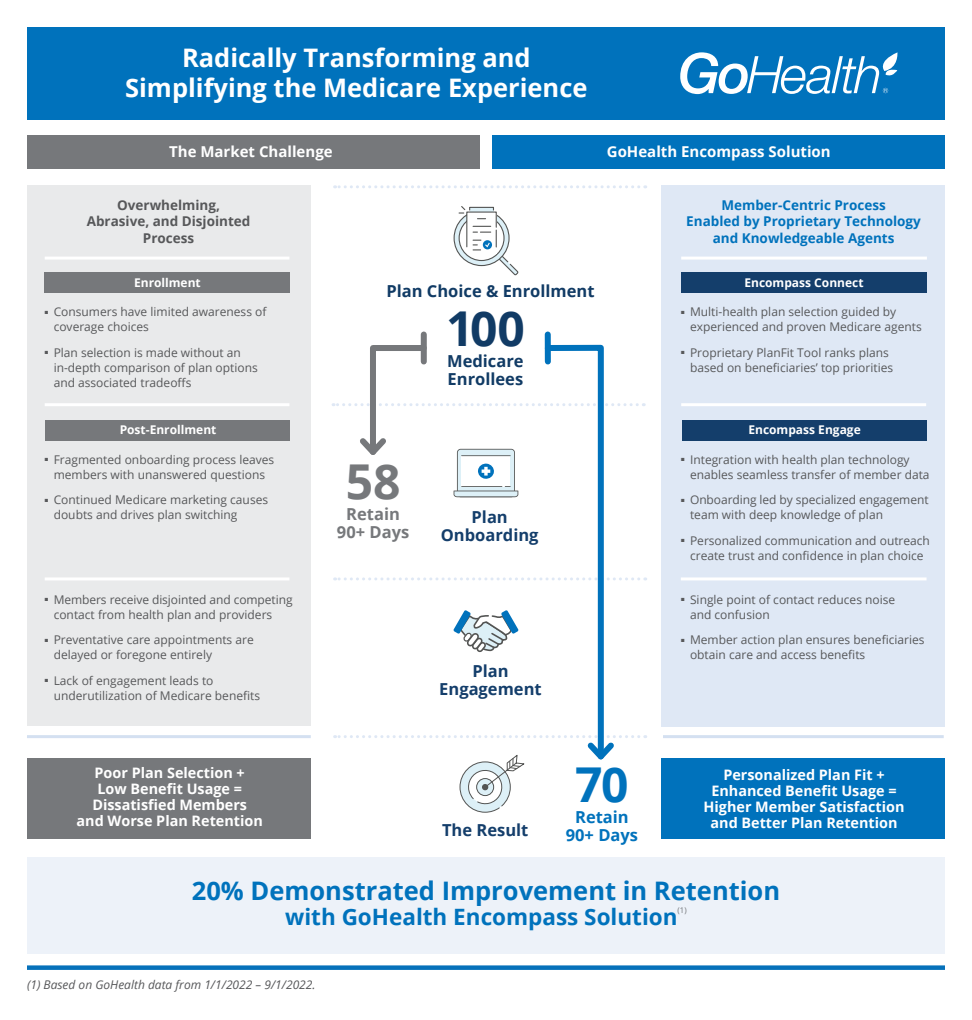
<style>
.page{position:relative;width:972px;height:1020px;background:#fff}
.page>*{position:absolute;margin:0;border:0;box-sizing:border-box;transform-origin:0 0}
.t1{font:700 48px "Open Sans";color:#113b65}
.t2{font:700 48px "Open Sans";color:#76787b}
.t3{font:700 48px "Open Sans";color:#0072bc}
.t4{font:700 25.5px/30px "Open Sans";color:#fff;text-align:center}
.t5{font:700 25.5px "Open Sans";color:#0072bc}
.t6{font:700 22.5px "Open Sans";color:#0072bc}
.t7{font:700 16.5px/18px "Open Sans";color:#113b65}
.t8{font:700 16.5px/18px "Open Sans";color:#143e6b;text-align:center}
.t9{font:700 16.5px/18px "Open Sans";color:#76787b;text-align:center}
.t10{font:700 16.5px/18px "Open Sans";color:#0072bc;text-align:center}
.t11{font:700 15px "Open Sans";color:#fff}
.t12{font:700 14.4px/15.9px "Open Sans";color:#fff;text-align:center}
.t13{font:700 13.5px/16.5px "Open Sans";color:#0072bc;text-align:center}
.t14{font:700 13.5px/16.5px "Open Sans";color:#57585a;text-align:center}
.t15{font:12px/15px "Open Sans";color:#57585a}
.t16{font:700 12px "Open Sans";color:#fff}
.t17{font:italic 12px "Open Sans";color:#57585a}
.t18{font:7.8px "Open Sans";color:#76787b}
</style>
<div class="page">
<div style="left:27px;top:857px;width:918px;height:97px;background:#edf2f9"></div>
<div style="left:27px;top:27px;width:918px;height:92px;background:#0072bc"></div>
<svg style="left:27px;top:965px;width:918px;height:4px;background:#1f7fc1"></svg>
<div style="left:27px;top:185px;width:283px;height:540px;background:#e9eaeb"></div>
<div style="left:662px;top:185px;width:283px;height:541px;background:#dfe8f5"></div>
<div style="left:681px;top:272px;width:246px;height:21px;background:#143e6b"></div>
<div style="left:45px;top:272px;width:245px;height:21px;background:#76787b"></div>
<div style="left:682px;top:420px;width:245px;height:20px;background:#143e6b"></div>
<div style="left:45px;top:420px;width:244px;height:20px;background:#76787b"></div>
<hr style="left:681px;top:256px;width:246px;height:3px;background:#fff">
<hr style="left:45px;top:256px;width:244px;height:3px;background:#fff">
<hr style="left:681px;top:403px;width:245px;height:3px;background:#fff">
<hr style="left:45px;top:403px;width:244px;height:3px;background:#fff">
<svg style="left:335px;top:185px;width:304px;height:3px"></svg>
<hr style="left:27px;top:735px;width:284px;height:3px;background:#d4e0f1">
<hr style="left:663px;top:735px;width:281px;height:3px;background:#d4e0f1">
<hr style="left:681px;top:577px;width:246px;height:3px;background:#fff">
<hr style="left:45px;top:577px;width:244px;height:3px;background:#fff">
<div style="left:421px;top:334px;width:6px;height:27px;background:#76787b"></div>
<div style="left:545px;top:334px;width:6px;height:27px;background:#0072bc"></div>
<div style="left:27px;top:757px;width:284px;height:81px;background:#76787b"></div>
<div style="left:662px;top:757px;width:283px;height:81px;background:#0072bc"></div>
<div style="left:27px;top:135px;width:453px;height:33px;background:#76787b"></div>
<div style="left:492px;top:135px;width:453px;height:33px;background:#0072bc"></div>
<svg style="left:333px;top:342px;width:313px;height:471px"></svg>
<svg style="left:458px;top:206px;width:61px;height:70px"></svg>
<svg style="left:680px;top:52px;width:218px;height:42px"></svg>
<p class="t4" style="left:125px;top:42px;width:464px">Radically Transforming and<br>Simplifying the Medicare Experience</p>
<p class="t11" style="left:169px;top:141px;width:165px">The Market Challenge</p>
<p class="t11" style="left:607px;top:141px;width:225px">GoHealth Encompass Solution</p>
<p class="t14" style="left:87px;top:196px;width:165px">Overwhelming,<br>Abrasive, and Disjointed<br>Process</p>
<p class="t13" style="left:686px;top:196px;width:236px">Member-Centric Process<br>Enabled by Proprietary Technology and Knowledgeable Agents</p>
<p class="t16" style="left:134px;top:274px;width:68px">Enrollment</p>
<p class="t16" style="left:744px;top:274px;width:121px">Encompass Connect</p>
<p class="t7" style="left:386px;top:281px;width:210px">Plan Choice &amp; Enrollment</p>
<p class="t15" style="left:54px;top:304px;width:214px;text-indent:-9px">■ Consumers have limited awareness of coverage choices</p>
<p class="t15" style="left:54px;top:344px;width:206px;text-indent:-9px">■ Plan selection is made without an in-depth comparison of plan options and associated tradeoffs</p>
<p class="t1" style="left:446px;top:295px;width:80px">100</p>
<p class="t7" style="left:447px;top:352px;width:78px">Medicare<br>Enrollees</p>
<p class="t15" style="left:690px;top:304px;width:233px;text-indent:-9px">■ Multi-health plan selection guided by experienced and proven Medicare agents</p>
<p class="t15" style="left:690px;top:344px;width:205px;text-indent:-9px">■ Proprietary PlanFit Tool ranks plans based on beneficiaries’ top priorities</p>
<p class="t16" style="left:120px;top:421px;width:98px">Post-Enrollment</p>
<p class="t16" style="left:748px;top:421px;width:114px">Encompass Engage</p>
<p class="t15" style="left:45px;top:451px;width:231px;text-align:center">■ Fragmented onboarding process leaves members with unanswered questions</p>
<p class="t15" style="left:54px;top:492px;width:216px;text-indent:-9px">■ Continued Medicare marketing causes doubts and drives plan switching</p>
<p class="t15" style="left:54px;top:591px;width:240px;text-indent:-9px">■ Members receive disjointed and competing contact from health plan and providers</p>
<p class="t15" style="left:54px;top:631px;width:202px;text-indent:-9px">■ Preventative care appointments are delayed or foregone entirely</p>
<p class="t15" style="left:54px;top:672px;width:208px;text-indent:-9px">■ Lack of engagement leads to underutilization of Medicare benefits</p>
<p class="t12" style="left:77px;top:764px;width:188px">Poor Plan Selection +<br>Low Benefit Usage =<br>Dissatisfied Members<br>and Worse Plan Retention</p>
<p class="t2" style="left:346px;top:448px;width:56px">58</p>
<p class="t9" style="left:337px;top:505px;width:74px">Retain<br>90+ Days</p>
<p class="t8" style="left:441px;top:507px;width:99px">Plan<br>Onboarding</p>
<p class="t8" style="left:439px;top:661px;width:104px">Plan<br>Engagement</p>
<p class="t8" style="left:442px;top:820px;width:88px">The Result</p>
<p class="t3" style="left:575px;top:750px;width:55px">70</p>
<p class="t10" style="left:566px;top:807px;width:74px">Retain<br>90+ Days</p>
<p class="t15" style="left:690px;top:451px;width:241px;text-indent:-9px">■ Integration with health plan technology enables seamless transfer of member data</p>
<p class="t15" style="left:690px;top:492px;width:240px;text-indent:-9px">■ Onboarding led by specialized engagement team with deep knowledge of plan</p>
<p class="t15" style="left:681px;top:532px;width:250px;text-align:center">■ Personalized communication and outreach create trust and confidence in plan choice</p>
<p class="t15" style="left:690px;top:591px;width:207px;text-indent:-9px">■ Single point of contact reduces noise and confusion</p>
<p class="t15" style="left:690px;top:631px;width:236px;text-indent:-9px">■ Member action plan ensures beneficiaries obtain care and access benefits</p>
<p class="t12" style="left:704px;top:766px;width:203px">Personalized Plan Fit +<br>Enhanced Benefit Usage =<br>Higher Member Satisfaction and Better Plan Retention</p>
<p class="t5" style="left:192px;top:872px;width:590px">20% Demonstrated Improvement in Retention</p>
<p class="t6" style="left:285px;top:901px;width:394px">with GoHealth Encompass Solution</p>
<p class="t18" style="left:678px;top:904px;width:11px">(1)</p>
<p class="t17" style="left:27px;top:976px;width:290px">(1) Based on GoHealth data from 1/1/2022 – 9/1/2022.</p>
</div>
